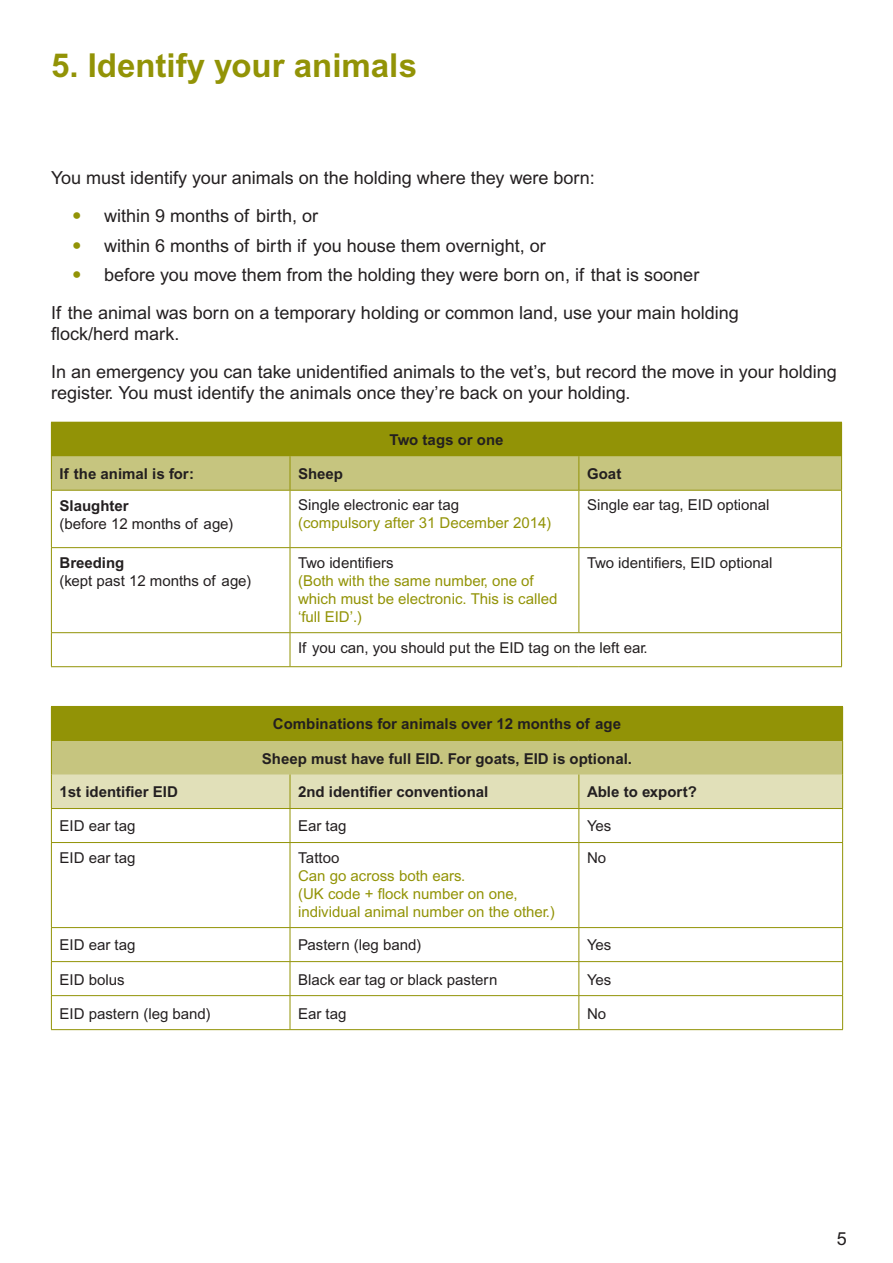
<style>
.page{position:relative;width:893px;height:1263px;background:#fff}
.page>*{position:absolute;margin:0;border:0;box-sizing:border-box;transform-origin:0 0}
.Chapter_Heading{font:700 33px "Arial";color:#929306}
.Body_Text{font:18px/21px "Arial";color:#231f20}
.Body_Bulleted_Text{font:18px "Arial";color:#231f20}
.t1{font:15px/18px "Arial";color:#231f20}
.t2{font:15px/18px "Arial";color:#929306}
.t3{font:700 15px "Arial";color:#231f20}
.s1{font-size:27px;color:#929306}
.s2{font-weight:700}
.s3{color:#231f20}
</style>
<div class="page">
<div style="left:51px;top:422px;width:791px;height:34px;background:#929306"></div>
<svg style="left:52px;top:456px;width:789px;height:210px"></svg>
<hr style="left:51px;top:491px;width:1px;height:56px;background:#929306">
<hr style="left:51px;top:548px;width:1px;height:84px;background:#929306">
<hr style="left:51px;top:633px;width:1px;height:33px;background:#929306">
<hr style="left:51px;top:456px;width:1px;height:34px;background:#929306">
<hr style="left:290px;top:491px;width:1px;height:56px;background:#929306">
<hr style="left:290px;top:548px;width:1px;height:84px;background:#929306">
<hr style="left:290px;top:633px;width:1px;height:33px;background:#929306">
<hr style="left:290px;top:456px;width:1px;height:34px;background:#929306">
<hr style="left:578px;top:456px;width:1px;height:34px;background:#929306">
<hr style="left:841px;top:456px;width:1px;height:34px;background:#929306">
<hr style="left:578px;top:491px;width:1px;height:56px;background:#929306">
<hr style="left:841px;top:491px;width:1px;height:56px;background:#929306">
<hr style="left:578px;top:548px;width:1px;height:84px;background:#929306">
<hr style="left:841px;top:548px;width:1px;height:84px;background:#929306">
<hr style="left:841px;top:633px;width:1px;height:33px;background:#929306">
<hr style="left:51px;top:632px;width:239px;height:1px;background:#929306">
<hr style="left:51px;top:666px;width:239px;height:1px;background:#929306">
<hr style="left:51px;top:490px;width:239px;height:1px;background:#929306">
<hr style="left:290px;top:490px;width:289px;height:1px;background:#929306">
<hr style="left:579px;top:490px;width:263px;height:1px;background:#929306">
<hr style="left:51px;top:547px;width:239px;height:1px;background:#929306">
<hr style="left:290px;top:547px;width:289px;height:1px;background:#929306">
<hr style="left:579px;top:547px;width:263px;height:1px;background:#929306">
<hr style="left:290px;top:632px;width:289px;height:1px;background:#929306">
<hr style="left:579px;top:632px;width:263px;height:1px;background:#929306">
<hr style="left:290px;top:666px;width:289px;height:1px;background:#929306">
<hr style="left:579px;top:666px;width:263px;height:1px;background:#929306">
<div style="left:51px;top:706px;width:792px;height:34px;background:#929306"></div>
<div style="left:51px;top:740px;width:792px;height:34px;background:#c6c57f"></div>
<div style="left:52px;top:774px;width:790px;height:34px;background:#e1e0b9"></div>
<svg style="left:52px;top:809px;width:238px;height:220px"></svg>
<hr style="left:51px;top:741px;width:1px;height:33px;background:#929306">
<hr style="left:51px;top:809px;width:1px;height:33px;background:#929306">
<hr style="left:51px;top:843px;width:1px;height:84px;background:#929306">
<hr style="left:51px;top:928px;width:1px;height:33px;background:#929306">
<hr style="left:51px;top:962px;width:1px;height:33px;background:#929306">
<hr style="left:51px;top:996px;width:1px;height:33px;background:#929306">
<hr style="left:51px;top:774px;width:1px;height:34px;background:#929306">
<hr style="left:290px;top:809px;width:1px;height:33px;background:#929306">
<hr style="left:290px;top:843px;width:1px;height:84px;background:#929306">
<hr style="left:290px;top:928px;width:1px;height:33px;background:#929306">
<hr style="left:290px;top:962px;width:1px;height:33px;background:#929306">
<hr style="left:290px;top:996px;width:1px;height:33px;background:#929306">
<hr style="left:290px;top:774px;width:1px;height:34px;background:#929306">
<hr style="left:578px;top:774px;width:1px;height:34px;background:#929306">
<hr style="left:842px;top:774px;width:1px;height:34px;background:#929306">
<hr style="left:578px;top:809px;width:1px;height:33px;background:#929306">
<hr style="left:842px;top:809px;width:1px;height:33px;background:#929306">
<hr style="left:578px;top:843px;width:1px;height:84px;background:#929306">
<hr style="left:842px;top:843px;width:1px;height:84px;background:#929306">
<hr style="left:578px;top:928px;width:1px;height:33px;background:#929306">
<hr style="left:842px;top:928px;width:1px;height:33px;background:#929306">
<hr style="left:578px;top:962px;width:1px;height:33px;background:#929306">
<hr style="left:842px;top:962px;width:1px;height:33px;background:#929306">
<hr style="left:578px;top:996px;width:1px;height:33px;background:#929306">
<hr style="left:842px;top:996px;width:1px;height:33px;background:#929306">
<hr style="left:51px;top:1029px;width:239px;height:1px;background:#929306">
<hr style="left:51px;top:808px;width:239px;height:1px;background:#929306">
<hr style="left:290px;top:808px;width:289px;height:1px;background:#929306">
<hr style="left:579px;top:808px;width:264px;height:1px;background:#929306">
<hr style="left:51px;top:842px;width:239px;height:1px;background:#929306">
<hr style="left:290px;top:842px;width:289px;height:1px;background:#929306">
<hr style="left:579px;top:842px;width:264px;height:1px;background:#929306">
<hr style="left:51px;top:927px;width:239px;height:1px;background:#929306">
<hr style="left:290px;top:927px;width:289px;height:1px;background:#929306">
<hr style="left:579px;top:927px;width:264px;height:1px;background:#929306">
<hr style="left:51px;top:961px;width:239px;height:1px;background:#929306">
<hr style="left:290px;top:961px;width:289px;height:1px;background:#929306">
<hr style="left:579px;top:961px;width:264px;height:1px;background:#929306">
<hr style="left:51px;top:995px;width:239px;height:1px;background:#929306">
<hr style="left:290px;top:995px;width:289px;height:1px;background:#929306">
<hr style="left:579px;top:995px;width:264px;height:1px;background:#929306">
<hr style="left:290px;top:1029px;width:289px;height:1px;background:#929306">
<hr style="left:579px;top:1029px;width:264px;height:1px;background:#929306">
<hr style="left:842px;top:741px;width:1px;height:33px;background:#929306">
<hr style="left:51px;top:740px;width:239px;height:1px;background:#929306">
<hr style="left:290px;top:740px;width:289px;height:1px;background:#929306">
<hr style="left:579px;top:740px;width:264px;height:1px;background:#929306">
<p class="Chapter_Heading" style="left:51px;top:46px;width:367px">5. Identify your animals</p>
<p class="Body_Text" style="left:51px;top:167px;width:545px">You must identify your animals on the holding where they were born:</p>
<p class="Body_Bulleted_Text" style="left:72px;top:206px;width:247px"><span class="s1">•</span> within 9 months of birth, or</p>
<p class="Body_Bulleted_Text" style="left:72px;top:235px;width:475px"><span class="s1">•</span> within 6 months of birth if you house them overnight, or</p>
<p class="Body_Bulleted_Text" style="left:72px;top:265px;width:628px"><span class="s1">•</span> before you move them from the holding they were born on, if that is sooner</p>
<p class="Body_Text" style="left:51px;top:302px;width:689px">If the animal was born on a temporary holding or common land, use your main holding flock/herd mark.</p>
<p class="Body_Text" style="left:51px;top:361px;width:787px">In an emergency you can take unidentified animals to the vet’s, but record the move in your holding register. You must identify the animals once they’re back on your holding.</p>
<p class="t3" style="left:389px;top:431px;width:116px">Two tags or one</p>
<p class="t3" style="left:60px;top:465px;width:136px">If the animal is for:</p>
<p class="t3" style="left:298px;top:465px;width:47px">Sheep</p>
<p class="t3" style="left:587px;top:465px;width:36px">Goat</p>
<p class="t1" style="left:60px;top:496px;width:176px"><span class="s2">Slaughter<br></span>(before 12 months of age)</p>
<p class="t2" style="left:298px;top:496px;width:255px"><span class="s3">Single electronic ear tag<br></span>(compulsory after 31 December 2014)</p>
<p class="t1" style="left:587px;top:496px;width:184px">Single ear tag, EID optional</p>
<p class="t1" style="left:60px;top:554px;width:194px"><span class="s2">Breeding<br></span>(kept past 12 months of age)</p>
<p class="t2" style="left:298px;top:554px;width:261px"><span class="s3">Two identifiers<br></span>(Both with the same number, one of which must be electronic. This is called ‘full EID’.)</p>
<p class="t1" style="left:587px;top:554px;width:187px">Two identifiers, EID optional</p>
<p class="t1" style="left:298px;top:639px;width:351px">If you can, you should put the EID tag on the left ear.</p>
<p class="t3" style="left:273px;top:715px;width:350px">Combinations for animals over 12 months of age</p>
<p class="t3" style="left:262px;top:749px;width:372px">Sheep must have full EID. For goats, EID is optional.</p>
<p class="t3" style="left:59px;top:783px;width:120px">1st identifier EID</p>
<p class="t3" style="left:298px;top:783px;width:192px">2nd identifier conventional</p>
<p class="t3" style="left:587px;top:783px;width:111px">Able to export?</p>
<p class="t1" style="left:59px;top:817px;width:78px">EID ear tag</p>
<p class="t1" style="left:298px;top:817px;width:50px">Ear tag</p>
<p class="t1" style="left:587px;top:817px;width:26px">Yes</p>
<p class="t1" style="left:59px;top:848px;width:78px">EID ear tag</p>
<p class="t2" style="left:298px;top:848px;width:258px"><span class="s3">Tattoo<br></span>Can go across both ears.<br>(UK code + flock number on one, individual animal number on the other.)</p>
<p class="t1" style="left:587px;top:848px;width:21px">No</p>
<p class="t1" style="left:59px;top:936px;width:78px">EID ear tag</p>
<p class="t1" style="left:298px;top:936px;width:125px">Pastern (leg band)</p>
<p class="t1" style="left:587px;top:936px;width:26px">Yes</p>
<p class="t1" style="left:59px;top:970px;width:67px">EID bolus</p>
<p class="t1" style="left:298px;top:970px;width:201px">Black ear tag or black pastern</p>
<p class="t1" style="left:587px;top:970px;width:26px">Yes</p>
<p class="t1" style="left:59px;top:1004px;width:153px">EID pastern (leg band)</p>
<p class="t1" style="left:298px;top:1004px;width:50px">Ear tag</p>
<p class="t1" style="left:587px;top:1004px;width:21px">No</p>
<p class="Body_Text" style="left:837px;top:1227px;width:12px">5</p>
</div>
